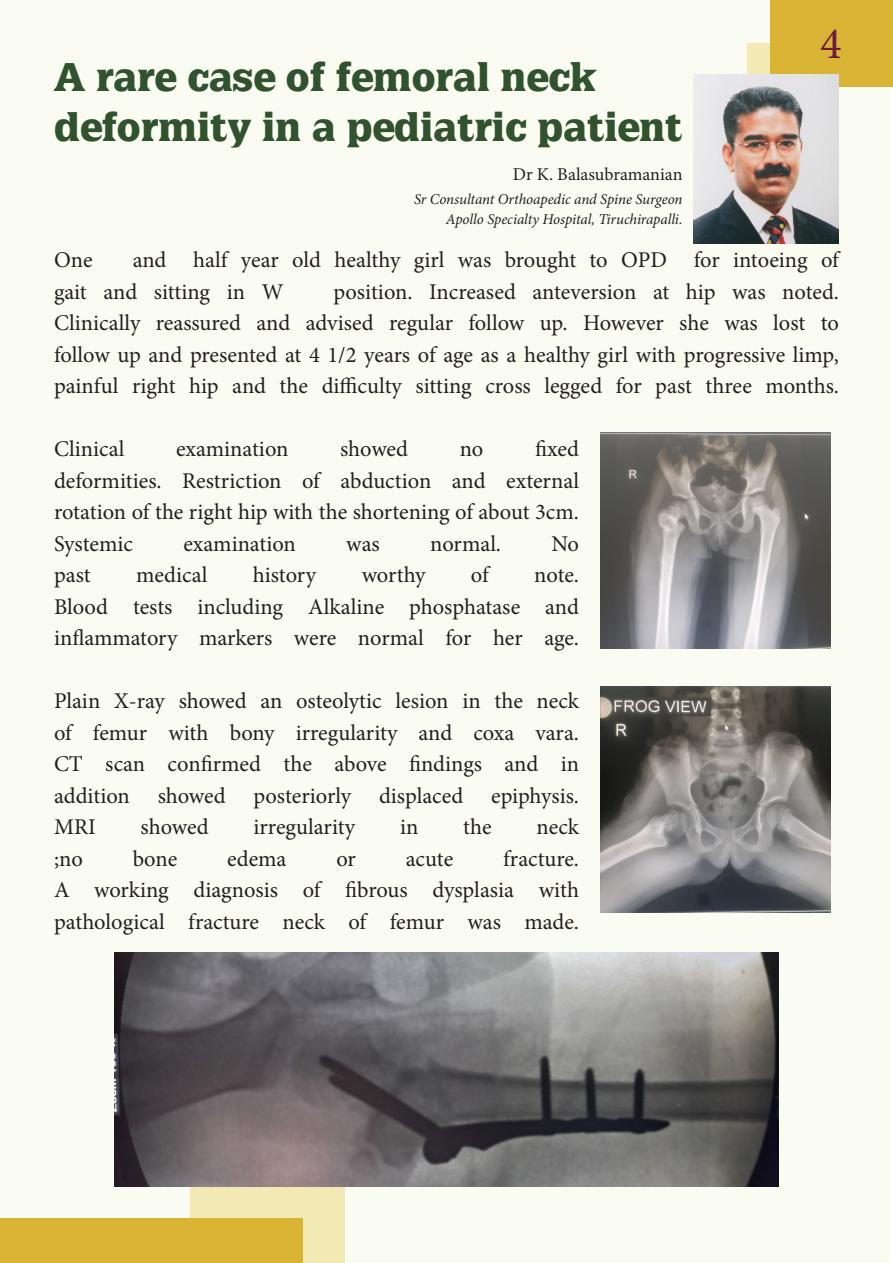
<style>
.page{position:relative;width:893px;height:1263px;background:#fff}
.page>*{position:absolute;margin:0;border:0;box-sizing:border-box;transform-origin:0 0}
.t1{font:45px "Minion Pro";color:#6c1942}
.t2{font:900 39px "Latinia";color:#30522f}
.t3{font:22.5px/31.5px "Minion Pro";color:#231f20}
.t4{font:18px "Minion Pro";letter-spacing:-.005em;color:#231f20}
.t5{font:italic 15px/19.5px "Minion Pro";letter-spacing:-.01em;color:#231f20;text-align:right}
</style>
<div class="page">
<div style="left:0;top:0;width:889px;height:1263px;background:#fbfcf1"></div>
<div style="left:748px;top:43px;width:62px;height:77px;background:#f2e9b4"></div>
<div style="left:770px;top:0;width:123px;height:86px;background:#d9b434"></div>
<div style="left:191px;top:1187px;width:154px;height:76px;background:#f2e9b4"></div>
<div style="left:0;top:1218px;width:302px;height:45px;background:#d9b434"></div>
<img style="left:600px;top:432px;width:230px;height:216px">
<img style="left:600px;top:686px;width:230px;height:227px">
<img style="left:114px;top:953px;width:665px;height:234px">
<img style="left:694px;top:74px;width:145px;height:169px">
<p class="t2" style="left:54px;top:54px;width:543px">A rare case of femoral neck</p>
<p class="t2" style="left:54px;top:104px;width:630px">deformity in a pediatric patient</p>
<p class="t4" style="left:513px;top:162px;width:171px">Dr K. Balasubramanian</p>
<p class="t5" style="left:414px;top:189px;width:270px">Sr Consultant Orthoapedic and Spine Surgeon<br>Apollo Specialty Hospital, Tiruchirapalli.</p>
<h1 class="t1" style="left:820px;top:14px;width:23px">4</h1>
<p class="t3" style="left:54px;top:244px;width:786px;text-indent:79px">and half year old healthy girl was brought to OPD for intoeing of gait and sitting in W</p>
<p class="t3" style="left:54px;top:244px;width:40px">One</p>
<p class="t3" style="left:333px;top:276px;width:507px">position. Increased anteversion at hip was noted.</p>
<p class="t3" style="left:54px;top:307px;width:786px">Clinically reassured and advised regular follow up. However she was lost to</p>
<p class="t3" style="left:54px;top:339px;width:787px">follow up and presented at 4 1/2 years of age as a healthy girl with progressive limp, painful right hip and the difficulty sitting cross legged for past three months.</p>
<p class="t3" style="left:54px;top:433px;width:72px">Clinical</p>
<p class="t3" style="left:176px;top:433px;width:114px">examination</p>
<p class="t3" style="left:340px;top:433px;width:69px">showed</p>
<p class="t3" style="left:460px;top:433px;width:25px">no</p>
<p class="t3" style="left:535px;top:433px;width:46px">fixed</p>
<p class="t3" style="left:54px;top:465px;width:527px">deformities. Restriction of abduction and external</p>
<p class="t3" style="left:54px;top:496px;width:526px">rotation of the right hip with the shortening of about 3cm.</p>
<p class="t3" style="left:54px;top:528px;width:81px">Systemic</p>
<p class="t3" style="left:183px;top:528px;width:114px">examination</p>
<p class="t3" style="left:346px;top:528px;width:35px">was</p>
<p class="t3" style="left:430px;top:528px;width:72px">normal.</p>
<p class="t3" style="left:551px;top:528px;width:29px">No</p>
<p class="t3" style="left:54px;top:559px;width:38px">past</p>
<p class="t3" style="left:136px;top:559px;width:73px">medical</p>
<p class="t3" style="left:253px;top:559px;width:65px">history</p>
<p class="t3" style="left:362px;top:559px;width:65px">worthy</p>
<p class="t3" style="left:471px;top:559px;width:19px">of</p>
<p class="t3" style="left:534px;top:559px;width:46px">note.</p>
<p class="t3" style="left:54px;top:591px;width:526px">Blood tests including Alkaline phosphatase and</p>
<p class="t3" style="left:54px;top:622px;width:527px">inflammatory markers were normal for her age.</p>
<p class="t3" style="left:54px;top:685px;width:527px">Plain X-ray showed an osteolytic lesion in the neck of femur with bony irregularity and coxa vara.</p>
<p class="t3" style="left:54px;top:748px;width:527px">CT scan confirmed the above findings and in</p>
<p class="t3" style="left:54px;top:780px;width:527px">addition showed posteriorly displaced epiphysis.</p>
<p class="t3" style="left:54px;top:811px;width:43px">MRI</p>
<p class="t3" style="left:141px;top:811px;width:69px">showed</p>
<p class="t3" style="left:253px;top:811px;width:103px">irregularity</p>
<p class="t3" style="left:400px;top:811px;width:20px">in</p>
<p class="t3" style="left:463px;top:811px;width:30px">the</p>
<p class="t3" style="left:537px;top:811px;width:44px">neck</p>
<p class="t3" style="left:54px;top:843px;width:30px">;no</p>
<p class="t3" style="left:133px;top:843px;width:46px">bone</p>
<p class="t3" style="left:227px;top:843px;width:61px">edema</p>
<p class="t3" style="left:336px;top:843px;width:21px">or</p>
<p class="t3" style="left:406px;top:843px;width:49px">acute</p>
<p class="t3" style="left:503px;top:843px;width:77px">fracture.</p>
<p class="t3" style="left:54px;top:874px;width:526px">A working diagnosis of fibrous dysplasia with pathological fracture neck of femur was made.</p>
</div>
